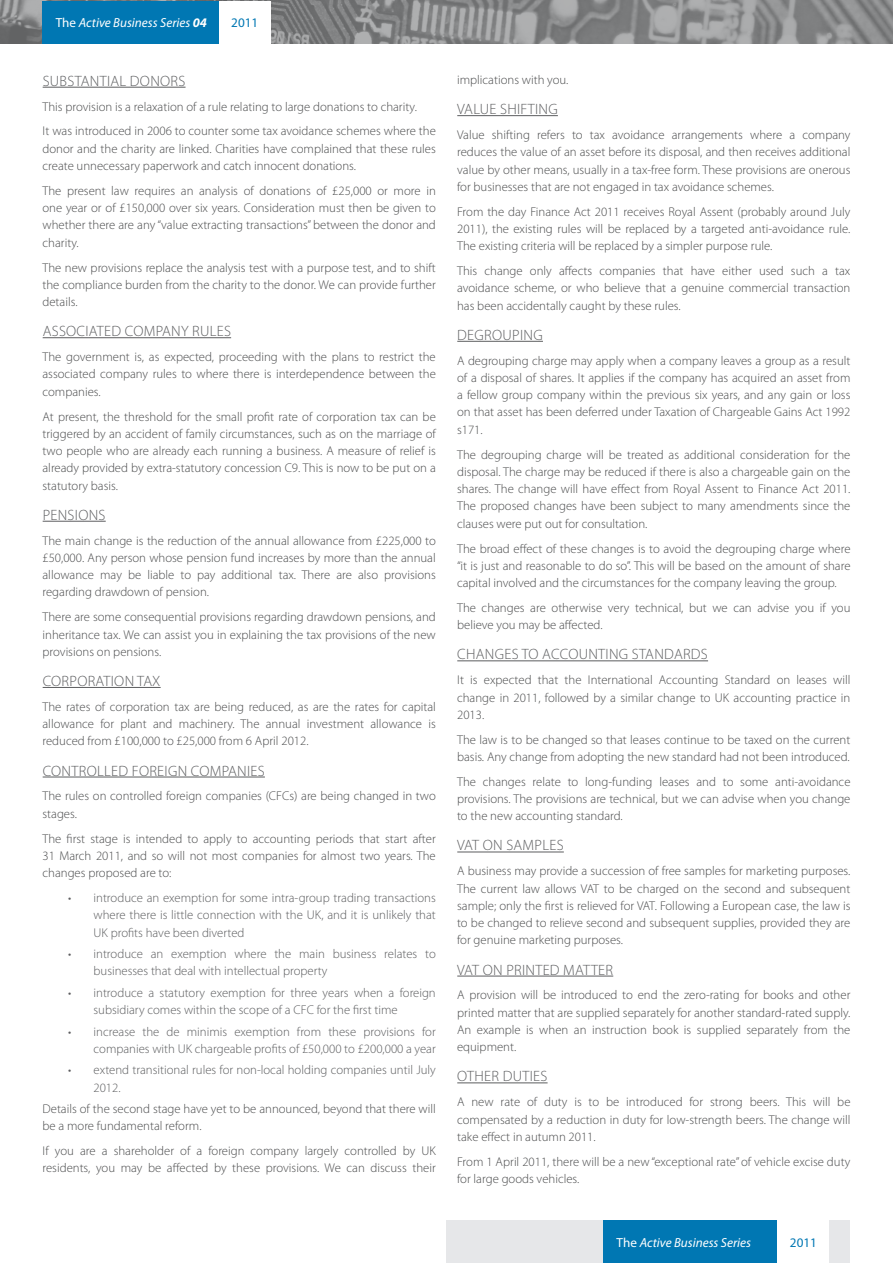
<style>
.page{position:relative;width:893px;height:1263px;background:#fff}
.page>*{position:absolute;margin:0;border:0;box-sizing:border-box;transform-origin:0 0}
.Sub_heading{font:300 15px "Myriad Pro";letter-spacing:.02em;color:#5c5d5f}
.t1{font:italic 13.2px "Myriad Pro";color:#fff}
.t2{font:13.2px "Myriad Pro";color:#0077b3}
.Main_text{font:300 12.75px/17.2px "Myriad Pro";color:#4b4c4d;text-align:justify}
.Bulleted_points{font:300 12.75px/17.2px "Myriad Pro";color:#5c5d5f}
.s1{font-style:normal}
.s2{font-weight:700}
</style>
<div class="page">
<svg style="left:0;top:0;width:893px;height:44px;background:#8a8b8c"></svg>
<hr style="left:457px;top:115px;width:101px;height:1px;background:#5c5d5f">
<hr style="left:457px;top:341px;width:86px;height:1px;background:#5c5d5f">
<hr style="left:457px;top:660px;width:251px;height:1px;background:#5c5d5f">
<hr style="left:457px;top:852px;width:107px;height:1px;background:#5c5d5f">
<hr style="left:457px;top:976px;width:156px;height:1px;background:#5c5d5f">
<hr style="left:457px;top:1082px;width:91px;height:1px;background:#5c5d5f">
<div style="left:446px;top:1220px;width:404px;height:43px;background:#e6e7e9"></div>
<div style="left:603px;top:1220px;width:195px;height:43px;background:#0077b3"></div>
<div style="left:778px;top:1219px;width:51px;height:44px;background:#fff"></div>
<hr style="left:43px;top:87px;width:143px;height:1px;background:#5c5d5f">
<hr style="left:43px;top:337px;width:188px;height:1px;background:#5c5d5f">
<hr style="left:43px;top:521px;width:63px;height:1px;background:#5c5d5f">
<hr style="left:43px;top:687px;width:118px;height:1px;background:#5c5d5f">
<hr style="left:43px;top:777px;width:222px;height:1px;background:#5c5d5f">
<div style="left:43px;top:1px;width:194px;height:43px;background:#0077b3"></div>
<div style="left:219px;top:1px;width:51px;height:43px;background:#fff"></div>
<p class="t1" style="left:56px;top:15px;width:153px"><span class="s1">The</span> Active Business Series <span class="s2">04</span></p>
<p class="t2" style="left:231px;top:15px;width:28px">2011</p>
<p class="Sub_heading" style="left:43px;top:72px;width:144px">SUBSTANTIAL DONORS</p>
<p class="Main_text" style="left:43px;top:98px;width:376px">This provision is a relaxation of a rule relating to large donations to charity.</p>
<p class="Main_text" style="left:43px;top:123px;width:395px">It was introduced in 2006 to counter some tax avoidance schemes where the donor and the charity are linked. Charities have complained that these rules create unnecessary paperwork and catch innocent donations.</p>
<p class="Main_text" style="left:43px;top:182px;width:395px">The present law requires an analysis of donations of £25,000 or more in one year or of £150,000 over six years. Consideration must then be given to whether there are any “value extracting transactions” between the donor and charity.</p>
<p class="Main_text" style="left:43px;top:259px;width:395px">The new provisions replace the analysis test with a purpose test, and to shift the compliance burden from the charity to the donor. We can provide further details.</p>
<p class="Sub_heading" style="left:43px;top:323px;width:190px">ASSOCIATED COMPANY RULES</p>
<p class="Main_text" style="left:43px;top:348px;width:395px">The government is, as expected, proceeding with the plans to restrict the associated company rules to where there is interdependence between the companies.</p>
<p class="Main_text" style="left:43px;top:408px;width:395px">At present, the threshold for the small profit rate of corporation tax can be triggered by an accident of family circumstances, such as on the marriage of two people who are already each running a business. A measure of relief is already provided by extra-statutory concession C9. This is now to be put on a statutory basis.</p>
<p class="Sub_heading" style="left:43px;top:506px;width:64px">PENSIONS</p>
<p class="Main_text" style="left:43px;top:532px;width:395px">The main change is the reduction of the annual allowance from £225,000 to £50,000. Any person whose pension fund increases by more than the annual allowance may be liable to pay additional tax. There are also provisions regarding drawdown of pension.</p>
<p class="Main_text" style="left:43px;top:609px;width:395px">There are some consequential provisions regarding drawdown pensions, and inheritance tax. We can assist you in explaining the tax provisions of the new provisions on pensions.</p>
<p class="Sub_heading" style="left:43px;top:673px;width:119px">CORPORATION TAX</p>
<p class="Main_text" style="left:43px;top:698px;width:395px">The rates of corporation tax are being reduced, as are the rates for capital allowance for plant and machinery. The annual investment allowance is reduced from £100,000 to £25,000 from 6 April 2012.</p>
<p class="Sub_heading" style="left:43px;top:762px;width:224px">CONTROLLED FOREIGN COMPANIES</p>
<p class="Main_text" style="left:43px;top:788px;width:395px">The rules on controlled foreign companies (CFCs) are being changed in two stages.</p>
<p class="Main_text" style="left:43px;top:830px;width:395px">The first stage is intended to apply to accounting periods that start after 31 March 2011, and so will not most companies for almost two years. The changes proposed are to:</p>
<p class="Bulleted_points" style="left:94px;top:889px;width:344px;text-align:justify;text-indent:-26px">• introduce an exemption for some intra-group trading transactions where there is little connection with the UK, and it is unlikely that UK profits have been diverted</p>
<p class="Bulleted_points" style="left:94px;top:945px;width:344px;text-indent:-26px">• introduce an exemption where the main business relates to businesses that deal with intellectual property</p>
<p class="Bulleted_points" style="left:94px;top:984px;width:344px;text-indent:-26px">• introduce a statutory exemption for three years when a foreign subsidiary comes within the scope of a CFC for the first time</p>
<p class="Bulleted_points" style="left:68px;top:1023px;width:369px;text-align:right">• increase the de minimis exemption from these provisions for companies with UK chargeable profits of £50,000 to £200,000 a year</p>
<p class="Bulleted_points" style="left:94px;top:1061px;width:344px;text-indent:-26px">• extend transitional rules for non-local holding companies until July<br>2012.</p>
<p class="Main_text" style="left:43px;top:1100px;width:395px">Details of the second stage have yet to be announced, beyond that there will be a more fundamental reform.</p>
<p class="Main_text" style="left:43px;top:1142px;width:395px">If you are a shareholder of a foreign company largely controlled by UK residents, you may be affected by these provisions. We can discuss their</p>
<p class="Main_text" style="left:457px;top:71px;width:113px">implications with you.</p>
<p class="Sub_heading" style="left:457px;top:101px;width:102px">VALUE SHIFTING</p>
<p class="Main_text" style="left:457px;top:126px;width:395px">Value shifting refers to tax avoidance arrangements where a company reduces the value of an asset before its disposal, and then receives additional value by other means, usually in a tax-free form. These provisions are onerous for businesses that are not engaged in tax avoidance schemes.</p>
<p class="Main_text" style="left:457px;top:203px;width:395px">From the day Finance Act 2011 receives Royal Assent (probably around July 2011), the existing rules will be replaced by a targeted anti-avoidance rule.<br>The existing criteria will be replaced by a simpler purpose rule.</p>
<p class="Main_text" style="left:457px;top:262px;width:395px">This change only affects companies that have either used such a tax avoidance scheme, or who believe that a genuine commercial transaction has been accidentally caught by these rules.</p>
<p class="Sub_heading" style="left:457px;top:327px;width:87px">DEGROUPING</p>
<p class="Main_text" style="left:457px;top:352px;width:395px">A degrouping charge may apply when a company leaves a group as a result of a disposal of shares. It applies if the company has acquired an asset from a fellow group company within the previous six years, and any gain or loss on that asset has been deferred under Taxation of Chargeable Gains Act 1992 s171.</p>
<p class="Main_text" style="left:457px;top:446px;width:395px">The degrouping charge will be treated as additional consideration for the disposal. The charge may be reduced if there is also a chargeable gain on the shares. The change will have effect from Royal Assent to Finance Act 2011.<br>The proposed changes have been subject to many amendments since the clauses were put out for consultation.</p>
<p class="Main_text" style="left:457px;top:540px;width:395px">The broad effect of these changes is to avoid the degrouping charge where “it is just and reasonable to do so”. This will be based on the amount of share capital involved and the circumstances for the company leaving the group.</p>
<p class="Main_text" style="left:457px;top:599px;width:395px">The changes are otherwise very technical, but we can advise you if you believe you may be affected.</p>
<p class="Sub_heading" style="left:457px;top:646px;width:252px">CHANGES TO ACCOUNTING STANDARDS</p>
<p class="Main_text" style="left:457px;top:672px;width:395px">It is expected that the International Accounting Standard on leases will change in 2011, followed by a similar change to UK accounting practice in 2013.</p>
<p class="Main_text" style="left:457px;top:731px;width:395px">The law is to be changed so that leases continue to be taxed on the current basis. Any change from adopting the new standard had not been introduced.</p>
<p class="Main_text" style="left:457px;top:773px;width:395px">The changes relate to long-funding leases and to some anti-avoidance provisions. The provisions are technical, but we can advise when you change to the new accounting standard.</p>
<p class="Sub_heading" style="left:457px;top:837px;width:108px">VAT ON SAMPLES</p>
<p class="Main_text" style="left:457px;top:863px;width:395px">A business may provide a succession of free samples for marketing purposes.<br>The current law allows VAT to be charged on the second and subsequent sample; only the first is relieved for VAT. Following a European case, the law is to be changed to relieve second and subsequent supplies, provided they are for genuine marketing purposes.</p>
<p class="Sub_heading" style="left:457px;top:961px;width:157px">VAT ON PRINTED MATTER</p>
<p class="Main_text" style="left:457px;top:987px;width:395px">A provision will be introduced to end the zero-rating for books and other printed matter that are supplied separately for another standard-rated supply.<br>An example is when an instruction book is supplied separately from the equipment.</p>
<p class="Sub_heading" style="left:457px;top:1068px;width:92px">OTHER DUTIES</p>
<p class="Main_text" style="left:457px;top:1093px;width:395px">A new rate of duty is to be introduced for strong beers. This will be compensated by a reduction in duty for low-strength beers. The change will take effect in autumn 2011.</p>
<p class="Main_text" style="left:457px;top:1153px;width:395px">From 1 April 2011, there will be a new “exceptional rate” of vehicle excise duty for large goods vehicles.</p>
<p class="t1" style="left:617px;top:1234px;width:136px"><span class="s1">The</span> Active Business Series</p>
<p class="t2" style="left:790px;top:1234px;width:28px">2011</p>
</div>
